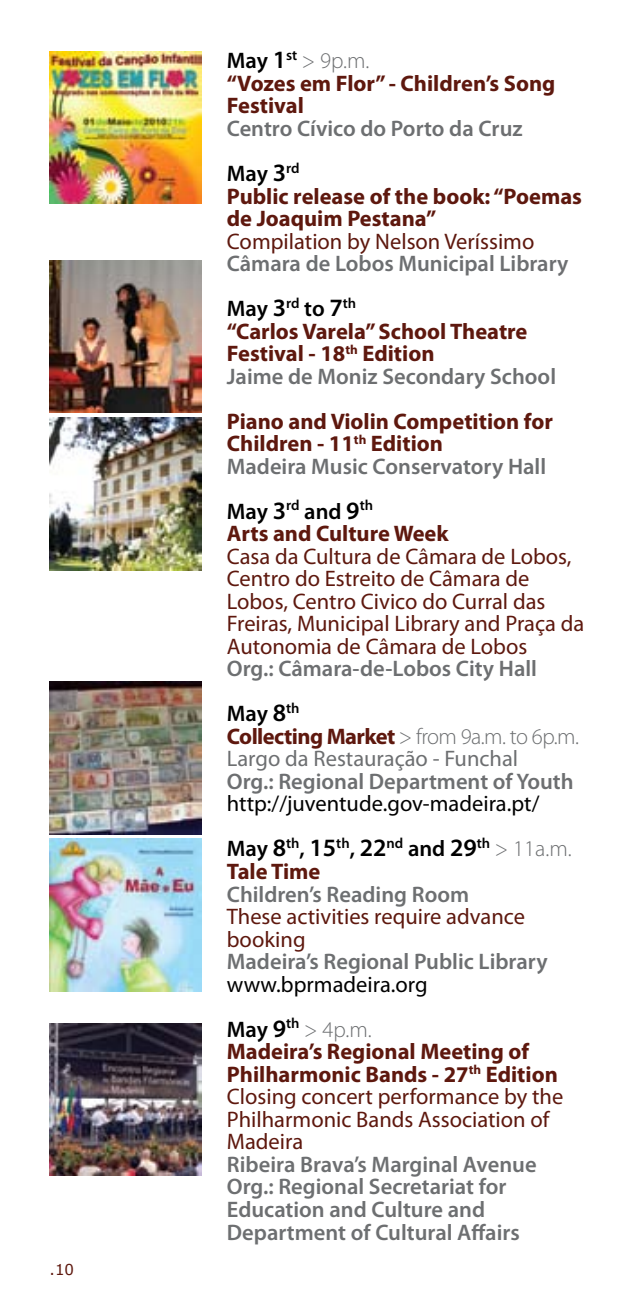
<style>
.page{position:relative;width:638px;height:1312px;background:#fff}
.page>*{position:absolute;margin:0;border:0;box-sizing:border-box;transform-origin:0 0}
.t1{font:22.5px/22.5px "Myriad Pro";color:#5e180e}
.t2{font:600 22.5px/45px "Myriad Pro";color:#6d6f71}
.t3{font:700 22.5px/22.5px "Myriad Pro";color:#5e180e}
.t4{font:22.5px/45px "Myriad Pro";color:#000}
.t5{font:22.5px/22.5px "Myriad Pro";color:#6d6f71}
.t6{font:15px "Verdana";color:#5e180e}
.s1{font-weight:600;color:#000}
.s2{font-weight:600;font-size:25px;color:#000}
.s3{font-weight:300;color:#6d6f71}
.s4{color:#000}
.s5{font-size:25px;color:#000}
.s6{font-weight:600;color:#6d6f71}
.s7{font-weight:700;color:#5e180e}
.s8{font-weight:300}
.s9{font-weight:600}
.s10{font-weight:600;font-size:25px}
.s11{font-weight:700}
</style>
<div class="page">
<img style="left:50px;top:838px;width:152px;height:152px">
<img style="left:50px;top:260px;width:152px;height:152px">
<img style="left:50px;top:51px;width:152px;height:152px">
<img style="left:50px;top:681px;width:152px;height:152px">
<img style="left:50px;top:1023px;width:152px;height:152px">
<img style="left:50px;top:417px;width:152px;height:153px">
<p class="t6" style="left:50px;top:1259px;width:26px">.10</p>
<p class="t3" style="left:227px;top:49px;width:330px"><span class="s1">May</span> <span class="s2">1</span><sup>st</sup> <span class="s3">&gt; 9p.m.<br></span>“Vozes em Flor” - Children’s Song<br>Festival</p>
<p class="t2" style="left:227px;top:105px;width:297px">Centro Cívico do Porto da Cruz<br><span class="s4">May</span> <span class="s5">3</span><sup>rd</sup></p>
<p class="t3" style="left:227px;top:184px;width:357px">Public release of the book: “Poemas de Joaquim Pestana”</p>
<p class="t1" style="left:227px;top:229px;width:309px">Compilation by Nelson Veríssimo</p>
<p class="t2" style="left:227px;top:240px;width:343px">Câmara de Lobos Municipal Library<br><span class="s4">May</span> <span class="s5">3</span><sup>rd</sup> <span class="s4">to</span> <span class="s5">7</span><sup>th</sup></p>
<p class="t3" style="left:227px;top:319px;width:331px">“Carlos Varela” School Theatre<br>Festival - 18<sup>th</sup> Edition<br><span class="s6">Jaime de Moniz Secondary School</span></p>
<p class="t3" style="left:227px;top:409px;width:327px">Piano and Violin Competition for<br>Children - 11<sup>th</sup> Edition<br><span class="s6">Madeira Music Conservatory Hall</span></p>
<p class="t3" style="left:227px;top:499px;width:223px"><span class="s1">May</span> <span class="s2">3</span><sup>rd</sup> <span class="s1">and</span> <span class="s2">9</span><sup>th<br></sup>Arts and Culture Week</p>
<p class="t1" style="left:227px;top:544px;width:359px">Casa da Cultura de Câmara de Lobos, Centro do Estreito de Câmara de Lobos, Centro Civico do Curral das Freiras, Municipal Library and Praça da Autonomia de Câmara de Lobos</p>
<p class="t2" style="left:227px;top:645px;width:312px">Org.: Câmara-de-Lobos City Hall<br><span class="s4">May</span> <span class="s5">8</span><sup>th</sup></p>
<p class="t5" style="left:227px;top:724px;width:353px"><span class="s7">Collecting Market</span> <span class="s8">&gt; from 9a.m. to 6p.m.<br></span>Largo da Restauração - Funchal</p>
<p class="t2" style="left:227px;top:758px;width:348px">Org.: Regional Department of Youth</p>
<p class="t4" style="left:227px;top:780px;width:346px">http://juventude.gov-madeira.pt/<br><span class="s9">May</span> <span class="s10">8</span><sup>th</sup><span class="s9">,</span> <span class="s10">15</span><sup>th</sup><span class="s9">,</span> <span class="s10">22</span><sup>nd</sup> <span class="s9">and</span> <span class="s10">29</span><sup>th</sup> <span class="s3">&gt; 11a.m.</span></p>
<p class="t3" style="left:227px;top:859px;width:95px">Tale Time</p>
<p class="t2" style="left:227px;top:870px;width:244px">Children’s Reading Room</p>
<p class="t1" style="left:227px;top:904px;width:300px">These activities require advance booking</p>
<p class="t2" style="left:227px;top:938px;width:322px">Madeira’s Regional Public Library</p>
<p class="t4" style="left:227px;top:960px;width:202px">www.bprmadeira.org<br><span class="s9">May</span> <span class="s10">9</span><sup>th</sup> <span class="s3">&gt; 4p.m.</span></p>
<p class="t1" style="left:227px;top:1039px;width:338px"><span class="s11">Madeira’s Regional Meeting of<br>Philharmonic Bands - 27</span><sup>th</sup> <span class="s11">Edition<br></span>Closing concert performance by the<br>Philharmonic Bands Association of<br>Madeira</p>
<p class="t2" style="left:227px;top:1151px;width:311px;line-height:22.8px">Ribeira Brava’s Marginal Avenue<br>Org.: Regional Secretariat for<br>Education and Culture and<br>Department of Cultural Affairs</p>
</div>
